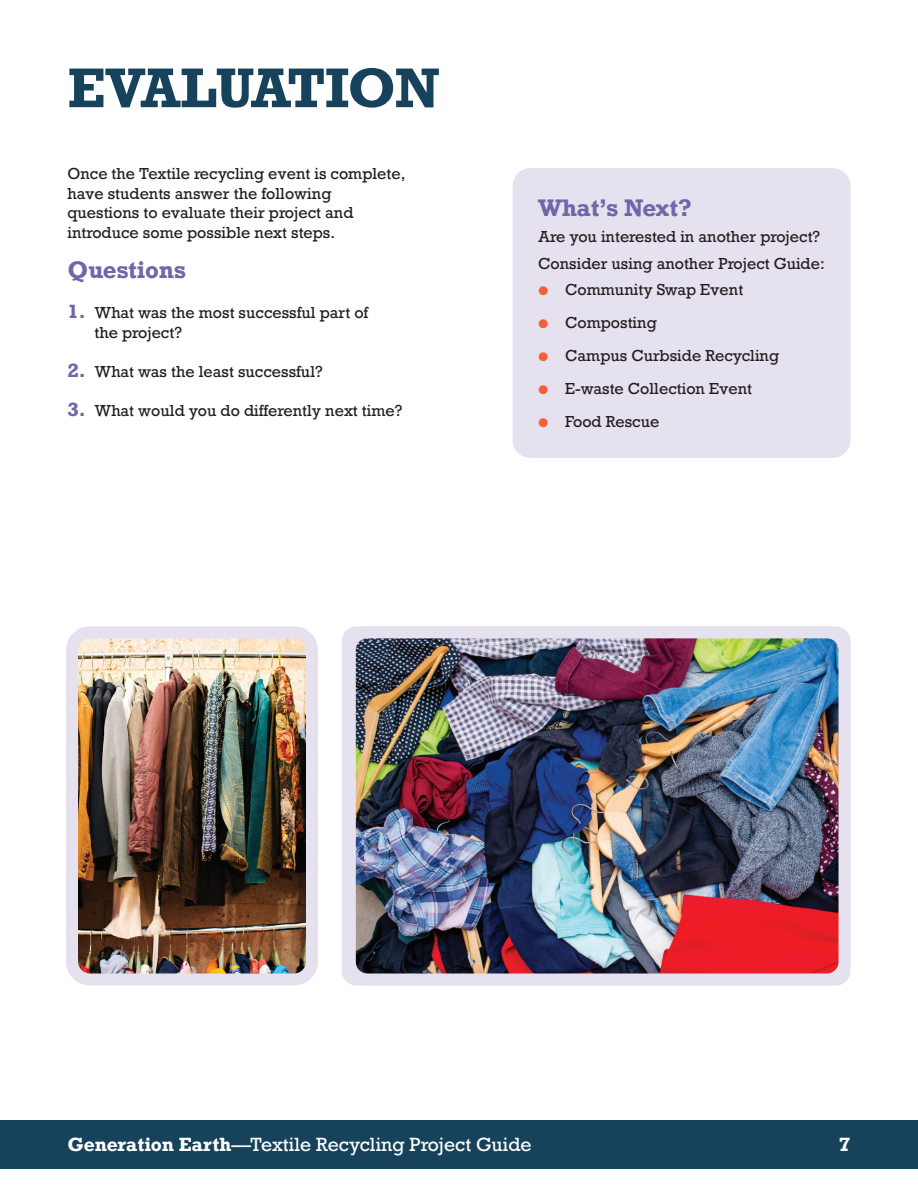
<style>
.page{position:relative;width:918px;height:1188px;background:#fff}
.page>*{position:absolute;margin:0;border:0;box-sizing:border-box;transform-origin:0 0}
.t1{font:700 52.5px "Rockwell";letter-spacing:-.025em;color:#17425c}
.t2{font:700 22.5px "Rockwell";letter-spacing:-.005em;color:#7266a8}
.t3{font:18px "Rockwell";color:#fff}
.t4{font:700 18px "Rockwell";color:#fff}
.t5{font:15px/19.5px "Rockwell";color:#231f20}
.s1{font-weight:700;font-size:18px;color:#7266a8}
.s2{font-family:"Proxima Nova";color:#f16036}
.s3{font-weight:700}
</style>
<div class="page">
<div style="left:0;top:1120px;width:918px;height:49px;background:#17425c"></div>
<div style="left:513px;top:168px;width:337px;height:290px;background:#e6e1ef;border-radius:18px"></div>
<img style="left:79px;top:639px;width:226px;height:333px">
<div style="left:66px;top:626px;width:252px;height:359px;border:12px solid #e6e1ef;border-radius:18px"></div>
<img style="left:357px;top:639px;width:480px;height:333px">
<div style="left:344px;top:626px;width:506px;height:359px;border:12px solid #e6e1ef;border-radius:18px"></div>
<h1 class="t1" style="left:68px;top:54px;width:374px">EVALUATION</h1>
<p class="t5" style="left:68px;top:165px;width:339px">Once the Textile recycling event is complete, have students answer the following questions to evaluate their project and introduce some possible next steps.</p>
<h2 class="t2" style="left:68px;top:256px;width:120px">Questions</h2>
<p class="t5" style="left:94px;top:303px;width:275px;text-indent:-27px"><span class="s1">1.</span> What was the most successful part of the project?</p>
<p class="t5" style="left:68px;top:362px;width:257px"><span class="s1">2.</span> What was the least successful?</p>
<p class="t5" style="left:68px;top:401px;width:336px"><span class="s1">3.</span> What would you do differently next time?</p>
<h2 class="t2" style="left:538px;top:193px;width:155px">What’s Next?</h2>
<p class="t5" style="left:538px;top:224px;width:288px;line-height:26.2px">Are you interested in another project?<br>Consider using another Project Guide:</p>
<p class="t5" style="left:538px;top:280px;width:207px"><span class="s2">●</span> Community Swap Event</p>
<p class="t5" style="left:538px;top:313px;width:120px"><span class="s2">●</span> Composting</p>
<p class="t5" style="left:538px;top:346px;width:243px"><span class="s2">●</span> Campus Curbside Recycling</p>
<p class="t5" style="left:538px;top:379px;width:215px"><span class="s2">●</span> E-waste Collection Event</p>
<p class="t5" style="left:538px;top:412px;width:123px"><span class="s2">●</span> Food Rescue</p>
<p class="t3" style="left:68px;top:1133px;width:466px"><span class="s3">Generation Earth</span>—Textile Recycling Project Guide</p>
<p class="t4" style="left:839px;top:1132px;width:13px">7</p>
</div>
